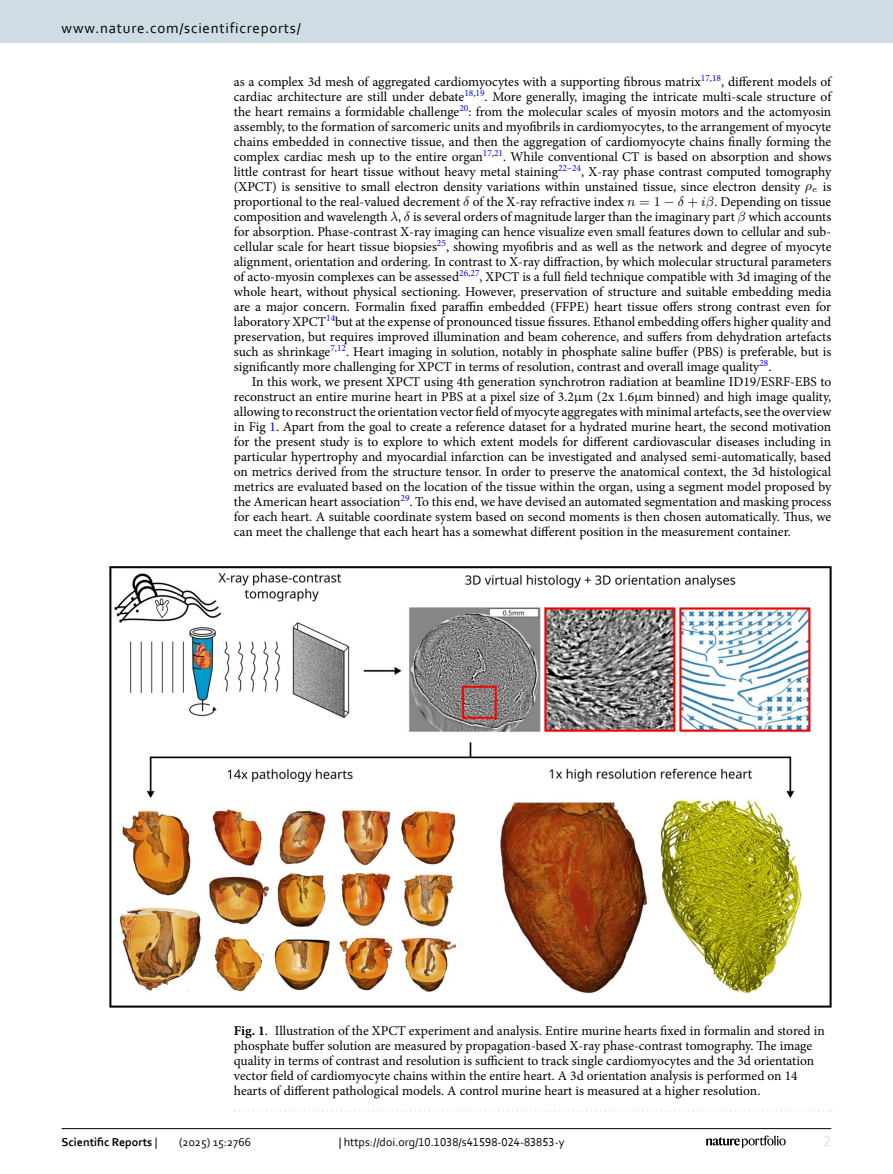
<style>
.page{position:relative;width:893px;height:1174px;background:#fff}
.page>*{position:absolute;margin:0;border:0;box-sizing:border-box;transform-origin:0 0}
.t1{font:15px "Corbel";letter-spacing:.05em;color:#000}
.t2{font:15px "Corbel";color:#d9e4eb}
.Affilation_M{font:13.5px/15px "Minion Pro";letter-spacing:-.005em;color:#000;text-align:justify}
.Body_Text_Indent{font:13.5px/15px "Minion Pro";letter-spacing:-.005em;color:#000;text-align:justify}
.Figure_Caption{font:13.5px/15px "Minion Pro";letter-spacing:-.005em;color:#000}
.t3{font:12px "Corbel";color:#000}
.t4{font:700 12px "Corbel";color:#000}
.s1{font-family:"LM Math Italic 9"}
.s2{font-family:"LM Roman 9"}
.s3{font-family:"EURM10"}
.s4{color:#00f}
.s5{font-weight:700}
.s6{font-weight:400}
</style>
<div class="page">
<img style="left:110px;top:566px;width:721px;height:441px">
<svg style="left:235px;top:1110px;width:597px;height:1px"></svg>
<hr style="left:62px;top:1128px;width:769px;height:1px;background:#000">
<svg style="left:706px;top:1135px;width:80px;height:12px"></svg>
<div style="left:0;top:0;width:893px;height:43px;background:#cedde4"></div>
<p class="t1" style="left:62px;top:18px;width:241px">www.nature.com/scientificreports/</p>
<p class="Affilation_M" style="left:234px;top:74px;width:599px">as a complex 3d mesh of aggregated cardiomyocytes with a supporting fibrous matrix<sup>17</sup><sup>,</sup><sup>18</sup>, different models of cardiac architecture are still under debate<sup>18</sup><sup>,</sup><sup>19</sup>. More generally, imaging the intricate multi-scale structure of the heart remains a formidable challenge<sup>20</sup>: from the molecular scales of myosin motors and the actomyosin assembly, to the formation of sarcomeric units and myofibrils in cardiomyocytes, to the arrangement of myocyte chains embedded in connective tissue, and then the aggregation of cardiomyocyte chains finally forming the complex cardiac mesh up to the entire organ<sup>17</sup><sup>,</sup><sup>21</sup>. While conventional CT is based on absorption and shows little contrast for heart tissue without heavy metal staining<sup>22</sup><sup>–</sup><sup>24</sup>, X-ray phase contrast computed tomography (XPCT) is sensitive to small electron density variations within unstained tissue, since electron density <span class="s1">ρ</span><sub>e</sub> is proportional to the real-valued decrement <span class="s1">δ</span> of the X-ray refractive index <span class="s1">n</span> <span class="s2">= 1</span> − <span class="s1">δ</span> <span class="s2">+</span> <span class="s1">iβ</span>. Depending on tissue composition and wavelength <span class="s1">λ</span>, <span class="s1">δ</span> is several orders of magnitude larger than the imaginary part <span class="s1">β</span> which accounts for absorption. Phase-contrast X-ray imaging can hence visualize even small features down to cellular and sub&shy;cellular scale for heart tissue biopsies<sup>25</sup>, showing myofibris and as well as the network and degree of myocyte alignment, orientation and ordering. In contrast to X-ray diffraction, by which molecular structural parameters of acto-myosin complexes can be assessed<sup>26</sup><sup>,</sup><sup>27</sup>, XPCT is a full field technique compatible with 3d imaging of the whole heart, without physical sectioning. However, preservation of structure and suitable embedding media are a major concern. Formalin fixed paraffin embedded (FFPE) heart tissue offers strong contrast even for laboratory XPCT<sup>14</sup>but at the expense of pronounced tissue fissures. Ethanol embedding offers higher quality and preservation, but requires improved illumination and beam coherence, and suffers from dehydration artefacts such as shrinkage<sup>7</sup><sup>,</sup><sup>12</sup>. Heart imaging in solution, notably in phosphate saline buffer (PBS) is preferable, but is significantly more challenging for XPCT in terms of resolution, contrast and overall image quality<sup>28</sup>.</p>
<p class="Body_Text_Indent" style="left:234px;top:374px;width:599px;text-indent:18px">In this work, we present XPCT using 4th generation synchrotron radiation at beamline ID19/ESRF-EBS to reconstruct an entire murine heart in PBS at a pixel size of 3.2<span class="s3">µ</span>m (2x 1.6<span class="s3">µ</span>m binned) and high image quality, allowing to reconstruct the orientation vector field of myocyte aggregates with minimal artefacts, see the overview in Fig <span class="s4">1</span>. Apart from the goal to create a reference dataset for a hydrated murine heart, the second motivation for the present study is to explore to which extent models for different cardiovascular diseases including in particular hypertrophy and myocardial infarction can be investigated and analysed semi-automatically, based on metrics derived from the structure tensor. In order to preserve the anatomical context, the 3d histological metrics are evaluated based on the location of the tissue within the organ, using a segment model proposed by the American heart association<sup>29</sup>. To this end, we have devised an automated segmentation and masking process for each heart. A suitable coordinate system based on second moments is then chosen automatically. Thus, we can meet the challenge that each heart has a somewhat different position in the measurement container.</p>
<p class="Figure_Caption" style="left:234px;top:1023px;width:592px"><span class="s5">Fig. 1</span>. Illustration of the XPCT experiment and analysis. Entire murine hearts fixed in formalin and stored in phosphate buffer solution are measured by propagation-based X-ray phase-contrast tomography. The image quality in terms of contrast and resolution is sufficient to track single cardiomyocytes and the 3d orientation vector field of cardiomyocyte chains within the entire heart. A 3d orientation analysis is performed on 14 hearts of different pathological models. A control murine heart is measured at a higher resolution.</p>
<p class="t4" style="left:62px;top:1134px;width:97px">Scientific Reports <span class="s6">|</span></p>
<p class="t3" style="left:179px;top:1134px;width:73px">(2025) 15:2766</p>
<p class="t3" style="left:339px;top:1134px;width:227px">| https://doi.org/10.1038/s41598-024-83853-y</p>
<p class="t2" style="left:824px;top:1132px;width:9px">2</p>
</div>
